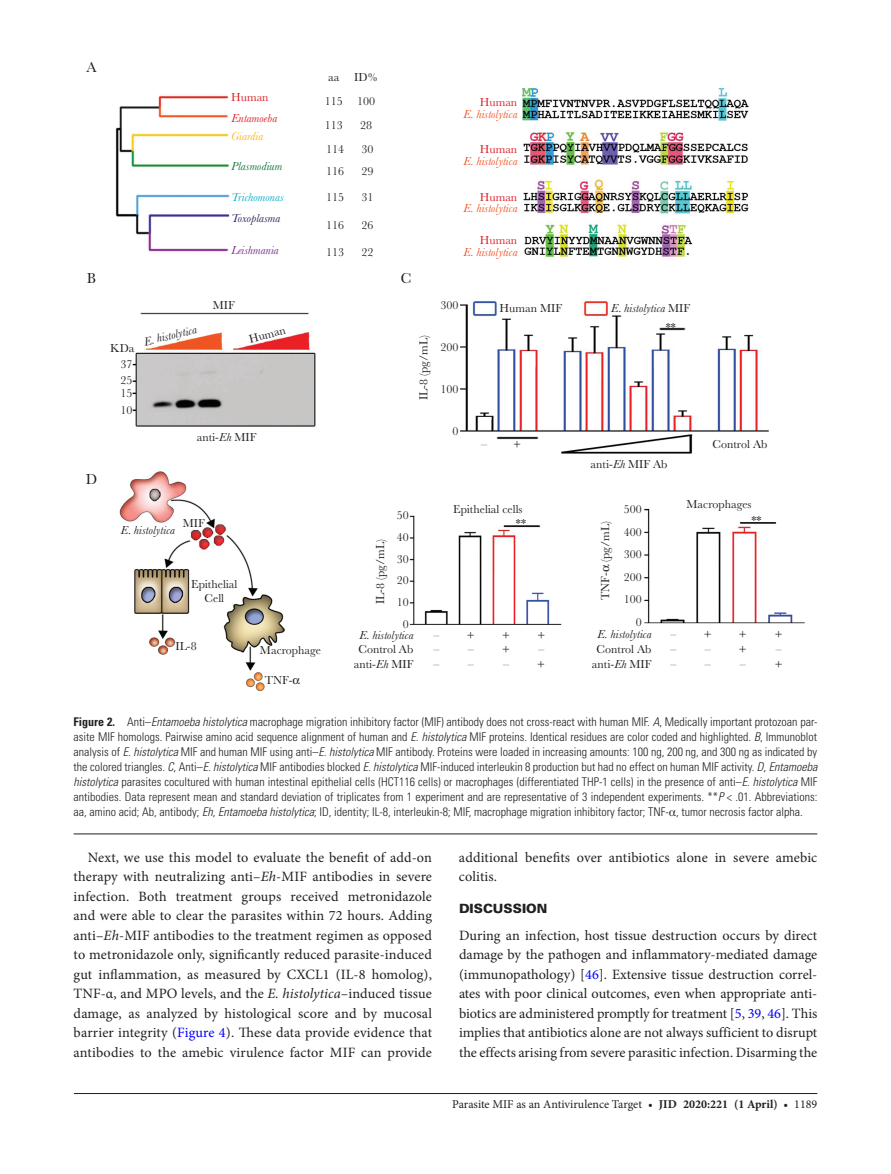
<style>
.page{position:relative;width:891px;height:1174px;background:#fff}
.page>*{position:absolute;margin:0;border:0;box-sizing:border-box;transform-origin:0 0}
.t1{font:15px "Baskerville MT Std";color:#231f20}
.t2{font:14.25px/19.5px "Minion Pro";letter-spacing:.005em;color:#231f20;text-align:justify}
.t3{font:900 12.75px "Univers LT Std";color:#231f20}
.t4{font:300 condensed 12px/15px "Univers LT Std";color:#231f20;text-align:justify}
.t5{font:12px/22.6px "Baskerville MT Std";color:#231f20}
.t6{font:italic 12px "Baskerville MT Std";color:#231f20}
.t7{font:12px "Minion Pro";color:#231f20}
.t8{font:italic 12px "Baskerville MT Std";color:#f15423}
.t9{font:12px "Baskerville MT Std";color:#dc2027}
.t10{font:italic 12px "Baskerville MT Std";color:#0cafc5}
.t11{font:italic 12px "Baskerville MT Std";color:#0f773c}
.t12{font:italic 12px "Baskerville MT Std";color:#26235d}
.t13{font:italic 12px "Baskerville MT Std";color:#792a8c}
.t14{font:italic 12px "Baskerville MT Std";color:#dc2027}
.t15{font:italic 12px "Baskerville MT Std";color:#fcb615}
.s1{font-style:italic}
.s2{font-style:normal}
.s3{font-weight:700}
.s4{font-family:"Gandhari Unicode";font-weight:400;font-stretch:normal}
.s5{color:#00f}
</style>
<div class="page">
<hr style="left:74px;top:1093px;width:743px;height:1px;background:#231f20">
<hr style="left:74px;top:834px;width:743px;height:1px;background:#231f20">
<img style="left:115px;top:88px;width:690px;height:603px">
<svg style="left:603px;top:565px;width:7px;height:7px"></svg>
<svg style="left:293px;top:678px;width:7px;height:6px"></svg>
<p class="t1" style="left:86px;top:58px;width:12px">A</p>
<p class="t1" style="left:87px;top:269px;width:11px">B</p>
<p class="t1" style="left:86px;top:471px;width:13px">D</p>
<p class="t9" style="left:231px;top:90px;width:39px">Human</p>
<p class="t14" style="left:231px;top:111px;width:48px">Entamoeba</p>
<p class="t15" style="left:231px;top:129px;width:33px">Giardia</p>
<p class="t11" style="left:231px;top:159px;width:52px">Plasmodium</p>
<p class="t10" style="left:231px;top:190px;width:54px">Trichomonas</p>
<p class="t12" style="left:231px;top:211px;width:51px">Toxoplasma</p>
<p class="t13" style="left:231px;top:243px;width:49px">Leishmania</p>
<p class="t5" style="left:110px;top:337px;width:26px">KDa</p>
<p class="t5" style="left:121px;top:356px;width:13px;line-height:16.6px">37<br>25</p>
<p class="t5" style="left:121px;top:385px;width:13px;line-height:17px">15<br>10</p>
<p class="t6" style="left:142px;top:335px;width:56px;rotate:-13deg">E. histolytica</p>
<p class="t5" style="left:213px;top:294px;width:23px">MIF</p>
<p class="t5" style="left:246px;top:328px;width:39px;rotate:-14deg">Human</p>
<p class="t5" style="left:197px;top:426px;width:61px">anti-<span class="s1">Eh</span> MIF</p>
<p class="t5" style="left:325px;top:66px;width:55px;line-height:23.7px">aa ID%<br>115 100<br>113</p>
<p class="t5" style="left:360px;top:114px;width:13px">28</p>
<p class="t5" style="left:326px;top:138px;width:19px">114</p>
<p class="t5" style="left:361px;top:138px;width:13px">30</p>
<p class="t5" style="left:326px;top:159px;width:19px">116</p>
<p class="t5" style="left:361px;top:159px;width:13px">29</p>
<p class="t5" style="left:326px;top:185px;width:19px">115</p>
<p class="t5" style="left:361px;top:185px;width:13px">31</p>
<p class="t5" style="left:326px;top:213px;width:19px">116</p>
<p class="t5" style="left:361px;top:213px;width:13px">26</p>
<p class="t5" style="left:326px;top:241px;width:19px">113</p>
<p class="t5" style="left:361px;top:241px;width:13px">22</p>
<p class="t1" style="left:401px;top:269px;width:12px">C</p>
<p class="t5" style="left:412px;top:400px;width:67px;rotate:-90deg">IL-8 (pg/mL)</p>
<p class="t9" style="left:480px;top:95px;width:39px">Human</p>
<p class="t8" style="left:463px;top:107px;width:56px">E. histolytica</p>
<p class="t9" style="left:480px;top:142px;width:39px">Human</p>
<p class="t8" style="left:463px;top:154px;width:56px">E. histolytica</p>
<p class="t9" style="left:480px;top:190px;width:39px">Human</p>
<p class="t8" style="left:463px;top:202px;width:56px">E. histolytica</p>
<p class="t9" style="left:480px;top:233px;width:39px">Human</p>
<p class="t8" style="left:463px;top:245px;width:56px">E. histolytica</p>
<p class="t5" style="left:441px;top:294px;width:19px">300</p>
<p class="t5" style="left:441px;top:336px;width:19px">200</p>
<p class="t5" style="left:441px;top:378px;width:19px">100</p>
<p class="t5" style="left:453px;top:419px;width:7px">0</p>
<p class="t5" style="left:500px;top:297px;width:64px">Human MIF</p>
<p class="t6" style="left:611px;top:301px;width:81px">E. histolytica <span class="s2">MIF</span></p>
<p class="t5" style="left:481px;top:433px;width:42px">– +</p>
<p class="t5" style="left:666px;top:316px;width:12px">**</p>
<p class="t5" style="left:591px;top:452px;width:79px">anti-<span class="s1">Eh</span> MIF Ab</p>
<p class="t5" style="left:712px;top:432px;width:56px">Control Ab</p>
<p class="t6" style="left:121px;top:523px;width:56px">E. histolytica</p>
<p class="t5" style="left:183px;top:512px;width:23px">MIF</p>
<p class="t5" style="left:191px;top:577px;width:48px;line-height:14.4px;text-align:center">Epithelial<br>Cell</p>
<p class="t5" style="left:175px;top:635px;width:23px">IL-8</p>
<p class="t5" style="left:260px;top:638px;width:63px">Macrophage</p>
<p class="t5" style="left:265px;top:669px;width:29px">TNF-</p>
<p class="t5" style="left:369px;top:604px;width:67px;rotate:-90deg">IL-8 (pg/mL)</p>
<p class="t5" style="left:453px;top:498px;width:71px">Epithelial cells</p>
<p class="t5" style="left:687px;top:493px;width:67px">Macrophages</p>
<p class="t5" style="left:397px;top:504px;width:13px">50</p>
<p class="t5" style="left:624px;top:498px;width:19px;text-align:right">500<br>400<br>300<br>200<br>100<br>0</p>
<p class="t5" style="left:752px;top:509px;width:12px">**</p>
<p class="t5" style="left:516px;top:512px;width:12px">**</p>
<p class="t5" style="left:594px;top:600px;width:81px;rotate:-90deg">TNF- (pg/mL)</p>
<p class="t5" style="left:397px;top:526px;width:13px;line-height:21.8px;text-align:center">40<br>30<br>20<br>10<br>0</p>
<p class="t6" style="left:359px;top:628px;width:56px">E. histolytica</p>
<p class="t6" style="left:433px;top:628px;width:43px">– +</p>
<p class="t6" style="left:501px;top:628px;width:10px">+</p>
<p class="t6" style="left:537px;top:628px;width:10px">+</p>
<p class="t6" style="left:433px;top:642px;width:42px">– –</p>
<p class="t6" style="left:501px;top:642px;width:10px">+</p>
<p class="t6" style="left:538px;top:642px;width:7px">–</p>
<p class="t6" style="left:433px;top:657px;width:42px">– –</p>
<p class="t6" style="left:502px;top:657px;width:44px">– +</p>
<p class="t5" style="left:358px;top:638px;width:56px">Control Ab</p>
<p class="t5" style="left:354px;top:653px;width:61px">anti-<span class="s1">Eh</span> MIF</p>
<p class="t6" style="left:597px;top:627px;width:56px">E. histolytica</p>
<p class="t6" style="left:670px;top:627px;width:43px">– +</p>
<p class="t6" style="left:738px;top:627px;width:10px">+</p>
<p class="t6" style="left:774px;top:627px;width:10px">+</p>
<p class="t6" style="left:670px;top:642px;width:42px">– –</p>
<p class="t6" style="left:738px;top:642px;width:10px">+</p>
<p class="t6" style="left:775px;top:642px;width:7px">–</p>
<p class="t5" style="left:592px;top:653px;width:61px">anti-<span class="s1">Eh</span> MIF</p>
<p class="t6" style="left:670px;top:657px;width:42px">– –</p>
<p class="t6" style="left:739px;top:657px;width:7px">–</p>
<p class="t6" style="left:774px;top:657px;width:10px">+</p>
<p class="t5" style="left:597px;top:637px;width:56px">Control Ab</p>
<p class="t4" style="left:74px;top:714px;width:745px"><span class="s3">Figure 2.</span> Anti–<span class="s1">Entamoeba histolytica</span> macrophage migration inhibitory factor (MIF) antibody does not cross-react with human MIF. <span class="s1">A</span>, Medically important protozoan par&shy;asite MIF homologs. Pairwise amino acid sequence alignment of human and <span class="s1">E. histolytica</span> MIF proteins. Identical residues are color coded and highlighted. <span class="s1">B</span>, Immunoblot analysis of <span class="s1">E. histolytica</span> MIF and human MIF using anti–<span class="s1">E. histolytica</span> MIF antibody. Proteins were loaded in increasing amounts: 100 ng, 200 ng, and 300 ng as indicated by the colored triangles. <span class="s1">C</span>, Anti–<span class="s1">E. histolytica</span> MIF antibodies blocked <span class="s1">E. histolytica</span> MIF-induced interleukin 8 production but had no effect on human MIF activity. <span class="s1">D</span>, <span class="s1">Entamoeba histolytica</span> parasites cocultured with human intestinal epithelial cells (HCT116 cells) or macrophages (differentiated THP-1 cells) in the presence of anti–<span class="s1">E</span>. <span class="s1">histolytica</span> MIF antibodies. Data represent mean and standard deviation of triplicates from 1 experiment and are representative of 3 independent experiments. **<span class="s1">P</span> &lt; .01. Abbreviations: aa, amino acid; Ab, antibody; <span class="s1">Eh</span>, <span class="s1">Entamoeba histolytica</span>; ID, identity; IL-8, interleukin-8; MIF, macrophage migration inhibitory factor; TNF-<span class="s4">α</span>, tumor necrosis factor alpha.</p>
<p class="t2" style="left:74px;top:848px;width:360px;text-indent:14px">Next, we use this model to evaluate the benefit of add-on therapy with neutralizing anti–<span class="s1">Eh</span>-MIF antibodies in severe infection. Both treatment groups received metronidazole and were able to clear the parasites within 72 hours. Adding anti–<span class="s1">Eh</span>-MIF antibodies to the treatment regimen as opposed to metronidazole only, significantly reduced parasite-induced gut inflammation, as measured by CXCL1 (IL-8 homolog), TNF-α, and MPO levels, and the <span class="s1">E. histolytica</span>–induced tissue damage, as analyzed by histological score and by mucosal barrier integrity (<span class="s5">Figure 4</span>). These data provide evidence that antibodies to the amebic virulence factor MIF can provide</p>
<p class="t2" style="left:459px;top:848px;width:360px">additional benefits over antibiotics alone in severe amebic colitis.</p>
<p class="t3" style="left:459px;top:900px;width:90px">DISCUSSION</p>
<p class="t2" style="left:459px;top:926px;width:360px">During an infection, host tissue destruction occurs by direct damage by the pathogen and inflammatory-mediated damage (immunopathology) [<span class="s5">46</span>]. Extensive tissue destruction correl&shy;ates with poor clinical outcomes, even when appropriate anti&shy;biotics are administered promptly for treatment [<span class="s5">5</span>, <span class="s5">39</span>, <span class="s5">46</span>]. This implies that antibiotics alone are not always sufficient to disrupt the effects arising from severe parasitic infection. Disarming the</p>
<p class="t7" style="left:452px;top:1096px;width:367px">Parasite MIF as an Antivirulence Target • <span class="s3">jid 2020:221 (1 April)</span> • 1189</p>
</div>
